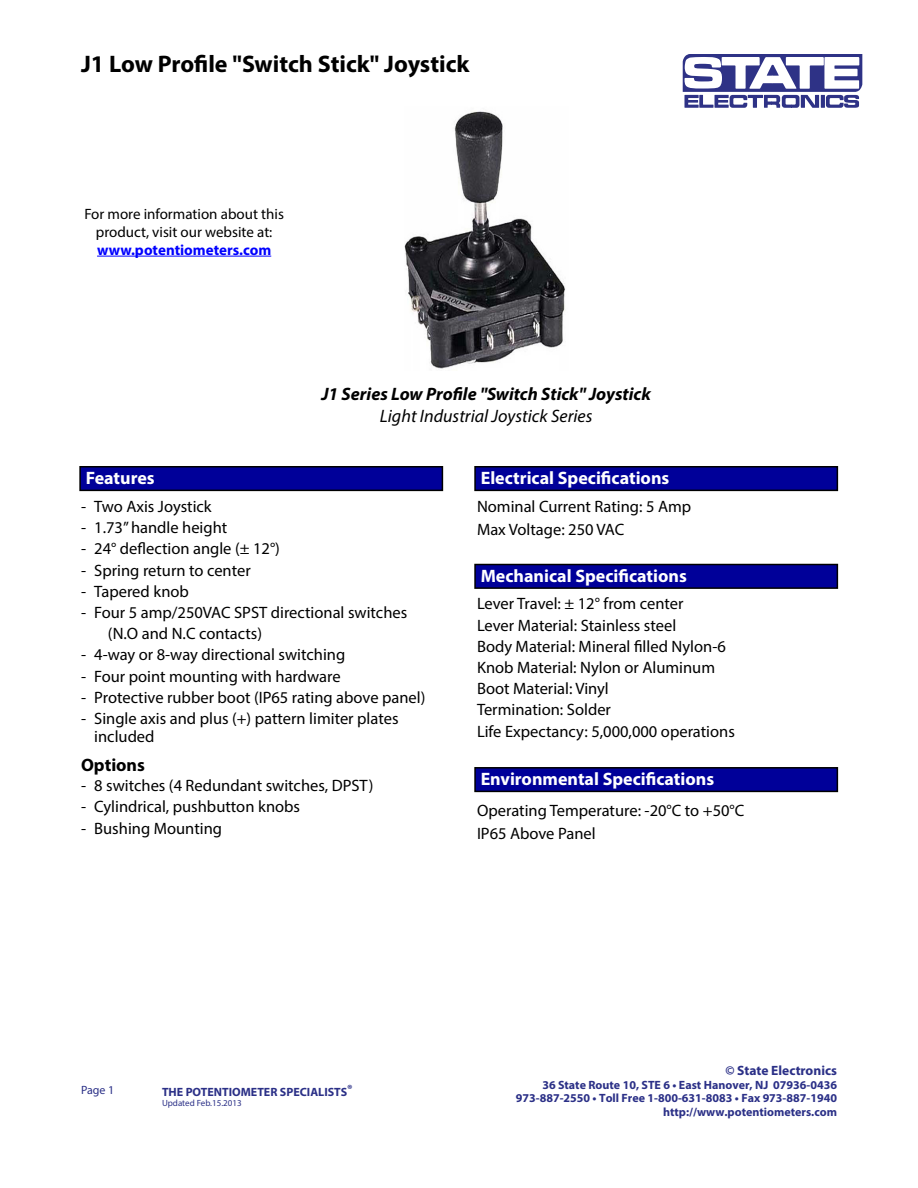
<style>
.page{position:relative;width:918px;height:1188px;background:#fff}
.page>*{position:absolute;margin:0;border:0;box-sizing:border-box;transform-origin:0 0}
.t1{font:700 24px "Myriad Pro";color:#000}
.t2{font:700 18px "Myriad Pro";color:#fff}
.t3{font:italic 700 18px "Myriad Pro";color:#000}
.t4{font:italic 18px "Myriad Pro";color:#000}
.t5{font:700 18px "Myriad Pro";color:#000}
.t6{font:16.5px/21.1px "Myriad Pro";color:#000}
.t7{font:15px/18px "Myriad Pro";color:#000;text-align:center}
.t8{font:700 15px "Myriad Pro";color:#00f}
.t9{font:700 13.5px "Myriad Pro";color:#2b3087}
.t10{font:700 12px/13.5px "Myriad Pro";color:#2b3087;text-align:right}
.t11{font:12px "Myriad Pro";color:#2b3087}
.t12{font:9px "Myriad Pro";color:#2b3087}
</style>
<div class="page">
<svg style="left:683px;top:54px;width:179px;height:54px"></svg>
<img style="left:404px;top:111px;width:161px;height:258px">
<hr style="left:97px;top:256px;width:174px;height:1px;background:#00f">
<div style="left:475px;top:467px;width:362px;height:23px;background:#009"></div>
<div style="left:474px;top:466px;width:364px;height:25px;border:2px solid #000"></div>
<div style="left:80px;top:467px;width:362px;height:23px;background:#009"></div>
<div style="left:79px;top:466px;width:364px;height:25px;border:2px solid #000"></div>
<div style="left:475px;top:565px;width:362px;height:23px;background:#009"></div>
<div style="left:474px;top:564px;width:364px;height:25px;border:2px solid #000"></div>
<div style="left:475px;top:768px;width:362px;height:23px;background:#009"></div>
<div style="left:474px;top:767px;width:364px;height:25px;border:2px solid #000"></div>
<h1 class="t1" style="left:81px;top:48px;width:390px">J1 Low Profile "Switch Stick" Joystick</h1>
<p class="t7" style="left:84px;top:204px;width:201px">For more information about this product, visit our website at:</p>
<p class="t8" style="left:97px;top:240px;width:176px">www.potentiometers.com</p>
<p class="t3" style="left:321px;top:382px;width:331px">J1 Series Low Profile "Switch Stick" Joystick</p>
<p class="t4" style="left:380px;top:404px;width:214px">Light Industrial Joystick Series</p>
<p class="t2" style="left:86px;top:466px;width:70px">Features</p>
<p class="t2" style="left:481px;top:466px;width:190px">Electrical Specifications</p>
<p class="t6" style="left:81px;top:496px;width:132px">- Two Axis Joystick</p>
<p class="t6" style="left:81px;top:517px;width:148px">- 1.73” handle height</p>
<p class="t6" style="left:81px;top:538px;width:200px">- 24° deflection angle (± 12°)</p>
<p class="t6" style="left:81px;top:559px;width:171px">- Spring return to center</p>
<p class="t6" style="left:81px;top:580px;width:109px">- Tapered knob</p>
<p class="t6" style="left:108px;top:602px;width:301px;text-indent:-27px">- Four 5 amp/250VAC SPST directional switches (N.O and N.C contacts)</p>
<p class="t6" style="left:81px;top:644px;width:266px">- 4-way or 8-way directional switching</p>
<p class="t6" style="left:81px;top:665px;width:261px">- Four point mounting with hardware</p>
<p class="t6" style="left:81px;top:686px;width:346px">- Protective rubber boot (IP65 rating above panel)</p>
<p class="t6" style="left:94px;top:709px;width:306px;line-height:18px;text-indent:-13px">- Single axis and plus (+) pattern limiter plates included</p>
<p class="t5" style="left:81px;top:753px;width:66px">Options</p>
<p class="t6" style="left:81px;top:775px;width:294px">- 8 switches (4 Redundant switches, DPST)</p>
<p class="t6" style="left:81px;top:796px;width:221px">- Cylindrical, pushbutton knobs</p>
<p class="t6" style="left:81px;top:817px;width:143px">- Bushing Mounting</p>
<p class="t6" style="left:477px;top:495px;width:216px;line-height:22.6px">Nominal Current Rating: 5 Amp<br>Max Voltage: 250 VAC</p>
<p class="t2" style="left:481px;top:564px;width:208px">Mechanical Specifications</p>
<p class="t6" style="left:477px;top:593px;width:259px">Lever Travel: ± 12° from center<br>Lever Material: Stainless steel<br>Body Material: Mineral filled Nylon-6<br>Knob Material: Nylon or Aluminum<br>Boot Material: Vinyl<br>Termination: Solder<br>Life Expectancy: 5,000,000 operations</p>
<p class="t2" style="left:481px;top:767px;width:235px">Environmental Specifications</p>
<p class="t6" style="left:477px;top:799px;width:269px;line-height:22.6px">Operating Temperature: -20°C to +50°C<br>IP65 Above Panel</p>
<p class="t11" style="left:81px;top:1083px;width:35px">Page 1</p>
<p class="t10" style="left:162px;top:1085px;width:192px">THE POTENTIOMETER SPECIALISTS®</p>
<p class="t12" style="left:162px;top:1098px;width:81px">Updated Feb.15.2013</p>
<p class="t9" style="left:725px;top:1062px;width:113px">© State Electronics</p>
<p class="t10" style="left:516px;top:1077px;width:323px">36 State Route 10, STE 6 • East Hanover, NJ 07936-0436<br>973-887-2550 • Toll Free 1-800-631-8083 • Fax 973-887-1940 http://www.potentiometers.com</p>
</div>
